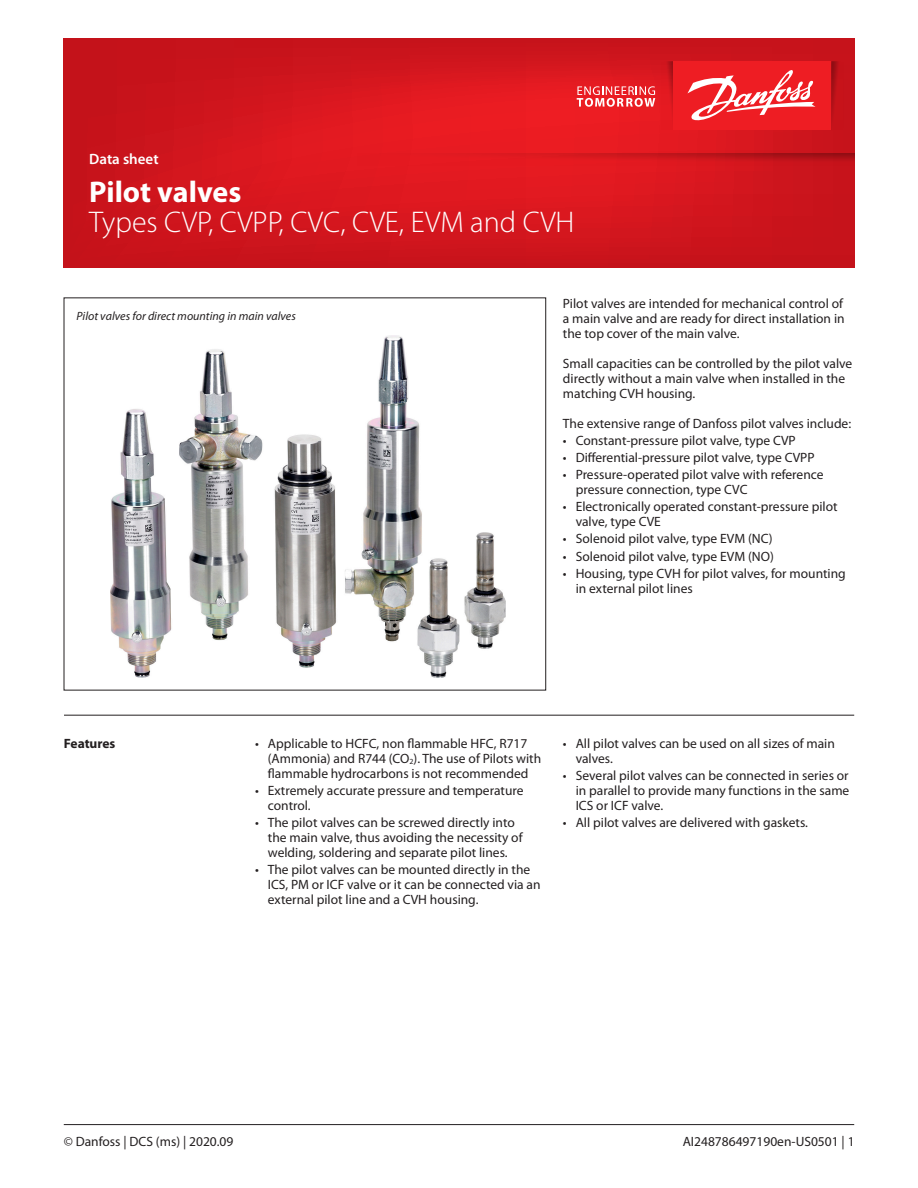
<style>
.page{position:relative;width:918px;height:1188px;background:#fff}
.page>*{position:absolute;margin:0;border:0;box-sizing:border-box;transform-origin:0 0}
.t1{font:300 30px "Myriad Pro";color:#fff}
.t2{font:700 30px "Myriad Pro";color:#fff}
.t3{font:600 15px "Myriad Pro";color:#fff}
.Normtext{font:13.5px/15px "Myriad Pro";color:#231f20}
.Normtext__bold{font:700 13.5px "Myriad Pro";color:#231f20}
.Illustrationtext{font:italic 12px "Myriad Pro";color:#231f20}
</style>
<div class="page">
<svg style="left:64px;top:38px;width:790px;height:230px;background:#d3151d"></svg>
<svg style="left:831px;top:61px;width:13px;height:69px"></svg>
<svg style="left:661px;top:61px;width:12px;height:69px"></svg>
<div style="left:673px;top:61px;width:158px;height:69px;background:#ee1d23"></div>
<svg style="left:577px;top:86px;width:78px;height:21px;background:#f0696d"></svg>
<svg style="left:687px;top:70px;width:129px;height:51px"></svg>
<svg style="left:357px;top:153px;width:497px;height:13px;background:#d4171d"></svg>
<hr style="left:64px;top:715px;width:790px;height:1px;background:#231f20">
<hr style="left:64px;top:1124px;width:790px;height:1px;background:#231f20">
<img style="left:110px;top:336px;width:396px;height:341px">
<p class="t3" style="left:89px;top:151px;width:71px">Data sheet</p>
<h1 class="t2" style="left:89px;top:175px;width:154px">Pilot valves</h1>
<h1 class="t1" style="left:89px;top:206px;width:487px">Types CVP, CVPP, CVC, CVE, EVM and CVH</h1>
<p class="Illustrationtext" style="left:77px;top:309px;width:221px">Pilot valves for direct mounting in main valves</p>
<p class="Normtext" style="left:563px;top:296px;width:283px;text-align:justify">Pilot valves are intended for mechanical control of a main valve and are ready for direct installation in the top cover of the main valve.</p>
<p class="Normtext" style="left:563px;top:356px;width:291px">Small capacities can be controlled by the pilot valve directly without a main valve when installed in the matching CVH housing.</p>
<p class="Normtext" style="left:563px;top:416px;width:290px">The extensive range of Danfoss pilot valves include:</p>
<p class="Normtext" style="left:563px;top:433px;width:234px">• Constant-pressure pilot valve, type CVP</p>
<p class="Normtext" style="left:563px;top:450px;width:253px">• Differential-pressure pilot valve, type CVPP</p>
<p class="Normtext" style="left:576px;top:467px;width:249px;text-indent:-13px">• Pressure-operated pilot valve with reference pressure connection, type CVC</p>
<p class="Normtext" style="left:576px;top:500px;width:263px;text-indent:-13px">• Electronically operated constant-pressure pilot valve, type CVE</p>
<p class="Normtext" style="left:563px;top:532px;width:211px">• Solenoid pilot valve, type EVM (NC)</p>
<p class="Normtext" style="left:563px;top:549px;width:212px">• Solenoid pilot valve, type EVM (NO)</p>
<p class="Normtext" style="left:576px;top:566px;width:272px;text-indent:-13px">• Housing, type CVH for pilot valves, for mounting in external pilot lines</p>
<p class="Normtext__bold" style="left:64px;top:736px;width:53px">Features</p>
<p class="Normtext" style="left:576px;top:736px;width:261px;text-indent:-13px">• All pilot valves can be used on all sizes of main valves.</p>
<p class="Normtext" style="left:576px;top:768px;width:275px;text-align:justify;text-indent:-13px">• Several pilot valves can be connected in series or in parallel to provide many functions in the same ICS or ICF valve.</p>
<p class="Normtext" style="left:563px;top:815px;width:247px">• All pilot valves are delivered with gaskets.</p>
<p class="Normtext" style="left:268px;top:736px;width:275px;text-indent:-13px">• Applicable to HCFC, non flammable HFC, R717 (Ammonia) and R744 (CO<sub>2</sub>). The use of Pilots with flammable hydrocarbons is not recommended</p>
<p class="Normtext" style="left:268px;top:783px;width:257px;text-indent:-13px">• Extremely accurate pressure and temperature control.</p>
<p class="Normtext" style="left:268px;top:815px;width:256px;text-indent:-13px">• The pilot valves can be screwed directly into the main valve, thus avoiding the necessity of welding, soldering and separate pilot lines.</p>
<p class="Normtext" style="left:268px;top:862px;width:274px;text-indent:-13px">• The pilot valves can be mounted directly in the<br>ICS, PM or ICF valve or it can be connected via an external pilot line and a CVH housing.</p>
<p class="Normtext" style="left:64px;top:1134px;width:171px">© Danfoss | DCS (ms) | 2020.09</p>
<p class="Normtext" style="left:683px;top:1134px;width:173px">AI248786497190en-US0501 | 1</p>
</div>
